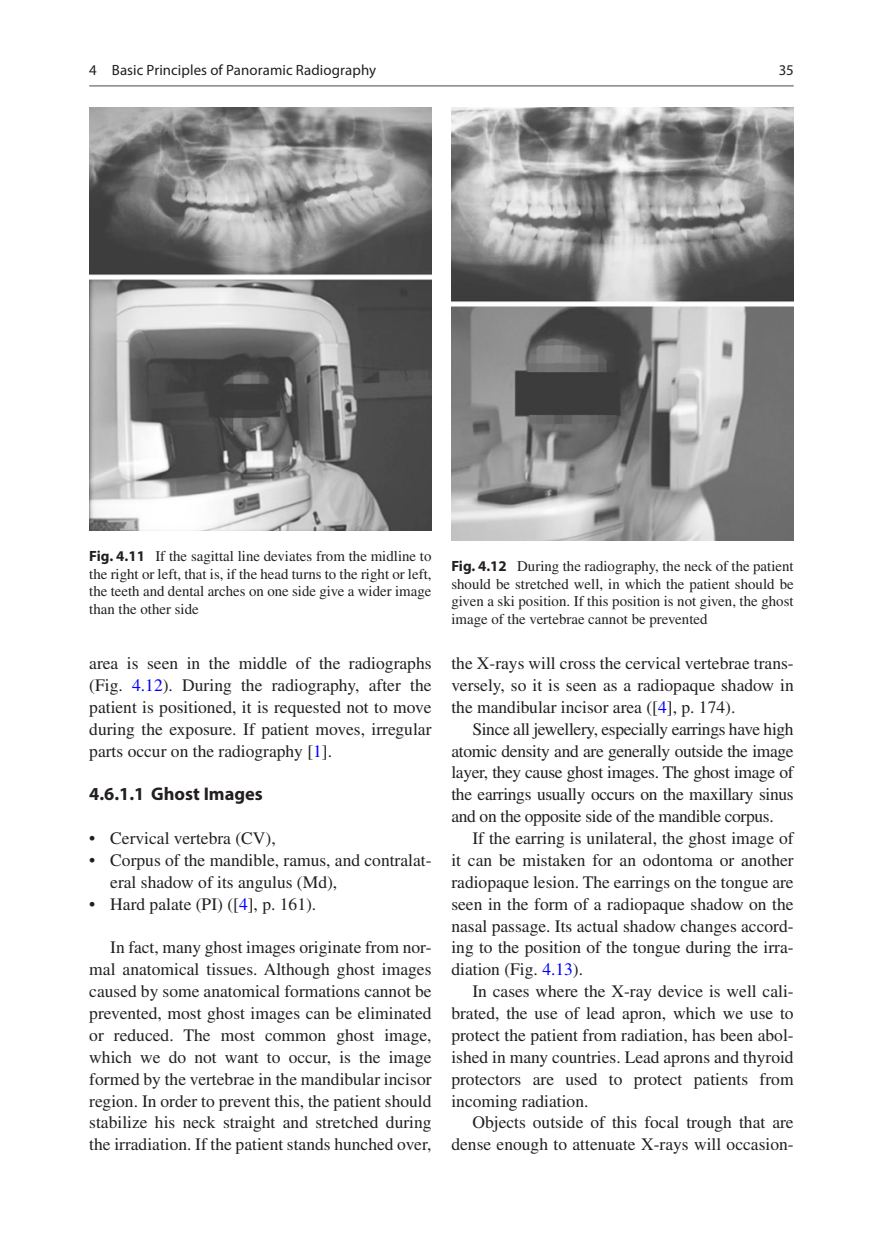
<style>
.page{position:relative;width:883px;height:1260px;background:#fff}
.page>*{position:absolute;margin:0;border:0;box-sizing:border-box;transform-origin:0 0}
._3_hd{font:700 18.38px "Myriad Pro";color:#231f20}
.Text{font:17.5px/21.9px "Times LT Std";color:#231f20;text-align:justify}
.t1{font:14.88px/17.5px "Times LT Std";color:#231f20;text-align:justify}
.t2{font:14.88px "Myriad Pro";letter-spacing:.005em;color:#231f20}
.s1{font-family:"Myriad Pro";font-weight:700}
.s2{color:#00f}
</style>
<div class="page">
<img style="left:90px;top:107px;width:341px;height:423px">
<img style="left:452px;top:107px;width:341px;height:433px">
<hr style="left:89px;top:85px;width:705px;height:2px;background:#939598">
<p class="t2" style="left:89px;top:61px;width:288px">4 Basic Principles of Panoramic Radiography</p>
<p class="t2" style="left:779px;top:61px;width:16px">35</p>
<p class="t1" style="left:89px;top:548px;width:344px"><span class="s1">Fig. 4.11</span> If the sagittal line deviates from the midline to the right or left, that is, if the head turns to the right or left, the teeth and dental arches on one side give a wider image than the other side</p>
<p class="t1" style="left:451px;top:558px;width:344px"><span class="s1">Fig. 4.12</span> During the radiography, the neck of the patient should be stretched well, in which the patient should be given a ski position. If this position is not given, the ghost image of the vertebrae cannot be prevented</p>
<p class="Text" style="left:89px;top:652px;width:344px">area is seen in the middle of the radiographs (Fig. <span class="s2">4.12</span>). During the radiography, after the patient is positioned, it is requested not to move during the exposure. If patient moves, irregular parts occur on the radiography [<span class="s2">1</span>].</p>
<h4 class="_3_hd" style="left:89px;top:782px;width:175px">4.6.1.1 Ghost Images</h4>
<p class="Text" style="left:89px;top:827px;width:188px">• Cervical vertebra (CV),</p>
<p class="Text" style="left:110px;top:849px;width:323px;text-indent:-21px">• Corpus of the mandible, ramus, and contralat&shy;eral shadow of its angulus (Md),</p>
<p class="Text" style="left:89px;top:893px;width:229px">• Hard palate (PI) ([<span class="s2">4</span>], p. 161).</p>
<p class="Text" style="left:89px;top:937px;width:344px;text-indent:21px">In fact, many ghost images originate from nor&shy;mal anatomical tissues. Although ghost images caused by some anatomical formations cannot be prevented, most ghost images can be eliminated or reduced. The most common ghost image, which we do not want to occur, is the image formed by the vertebrae in the mandibular incisor region. In order to prevent this, the patient should stabilize his neck straight and stretched during the irradiation. If the patient stands hunched over,</p>
<p class="Text" style="left:451px;top:652px;width:344px">the X-rays will cross the cervical vertebrae trans&shy;versely, so it is seen as a radiopaque shadow in the mandibular incisor area ([<span class="s2">4</span>], p. 174).</p>
<p class="Text" style="left:451px;top:718px;width:344px;text-indent:21px">Since all jewellery, especially earrings have high atomic density and are generally outside the image layer, they cause ghost images. The ghost image of the earrings usually occurs on the maxillary sinus and on the opposite side of the mandible corpus.</p>
<p class="Text" style="left:451px;top:827px;width:344px;text-indent:21px">If the earring is unilateral, the ghost image of it can be mistaken for an odontoma or another radiopaque lesion. The earrings on the tongue are seen in the form of a radiopaque shadow on the nasal passage. Its actual shadow changes accord&shy;ing to the position of the tongue during the irra&shy;diation (Fig. <span class="s2">4.13</span>).</p>
<p class="Text" style="left:451px;top:980px;width:344px;text-indent:21px">In cases where the X-ray device is well cali&shy;brated, the use of lead apron, which we use to protect the patient from radiation, has been abol&shy;ished in many countries. Lead aprons and thyroid protectors are used to protect patients from incoming radiation.</p>
<p class="Text" style="left:451px;top:1112px;width:344px;text-align:right">Objects outside of this focal trough that are dense enough to attenuate X-rays will occasion-</p>
</div>
